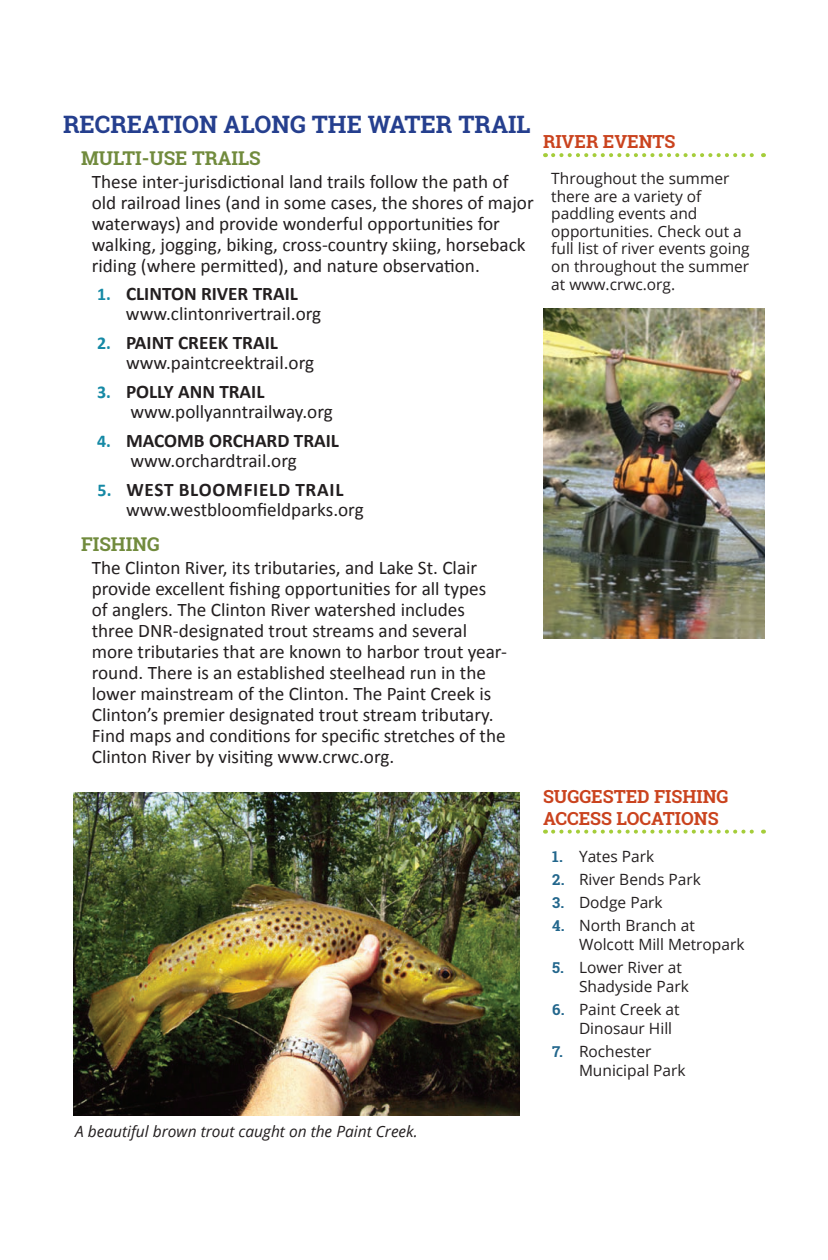
<style>
.page{position:relative;width:828px;height:1260px;background:#fff}
.page>*{position:absolute;margin:0;border:0;box-sizing:border-box;transform-origin:0 0}
.Header_1{font:700 24px "Roboto Slab";color:#253f8e}
.Body{font:19.2px/21px "Calibri";color:#231f20}
.Header_2_Dark_Green{font:700 19px "Roboto Slab";color:#718b3d}
.Header_sidebar{font:700 18px/22px "Roboto Slab";color:#ca431e}
.body_sidebar{font:15.6px/17.6px "Open Sans";color:#231f20}
.body_sidebar-2{font:italic 15.6px "Open Sans";color:#231f20}
.s1{font-weight:700;font-size:18px;color:#1589a5}
.s2{font-weight:700}
.s3{font-family:"Roboto Slab";font-weight:700;font-size:15px;color:#22668c}
</style>
<div class="page">
<svg style="left:553px;top:830px;width:211px;height:4px"></svg>
<img style="left:73px;top:792px;width:446px;height:323px">
<img style="left:543px;top:309px;width:222px;height:330px">
<svg style="left:553px;top:153px;width:211px;height:4px"></svg>
<p class="Header_1" style="left:63px;top:108px;width:469px">RECREATION ALONG THE WATER TRAIL</p>
<p class="Header_2_Dark_Green" style="left:81px;top:145px;width:181px">MULTI-USE TRAILS</p>
<p class="Body" style="left:92px;top:171px;width:443px">These inter-jurisdictional land trails follow the path of old railroad lines (and in some cases, the shores of major waterways) and provide wonderful opportunities for walking, jogging, biking, cross-country skiing, horseback riding (where permitted), and nature observation.</p>
<p class="Body" style="left:126px;top:283px;width:197px;line-height:20px;text-indent:-29px"><span class="s1">1.</span> <span class="s2">CLINTON RIVER TRAIL </span>www.clintonrivertrail.org</p>
<p class="Body" style="left:126px;top:332px;width:190px;line-height:20px;text-indent:-29px"><span class="s1">2.</span> <span class="s2">PAINT CREEK TRAIL </span>www.paintcreektrail.org</p>
<p class="Body" style="left:130px;top:381px;width:204px;line-height:20px;text-indent:-33px"><span class="s1">3.</span> <span class="s2">POLLY ANN TRAIL </span>www.pollyanntrailway.org</p>
<p class="Body" style="left:97px;top:430px;width:243px;line-height:20px;text-align:center"><span class="s1">4.</span> <span class="s2">MACOMB ORCHARD TRAIL </span>www.orchardtrail.org</p>
<p class="Body" style="left:126px;top:479px;width:239px;line-height:20px;text-indent:-28px"><span class="s1">5.</span> <span class="s2">WEST BLOOMFIELD TRAIL </span>www.westbloomfieldparks.org</p>
<p class="Header_2_Dark_Green" style="left:81px;top:531px;width:80px">FISHING</p>
<p class="Body" style="left:92px;top:557px;width:417px">The Clinton River, its tributaries, and Lake St. Clair provide excellent fishing opportunities for all types of anglers. The Clinton River watershed includes three DNR-designated trout streams and several more tributaries that are known to harbor trout year&shy;round. There is an established steelhead run in the lower mainstream of the Clinton. The Paint Creek is Clinton’s premier designated trout stream tributary.<br>Find maps and conditions for specific stretches of the Clinton River by visiting www.crwc.org.</p>
<p class="Header_sidebar" style="left:543px;top:131px;width:134px">RIVER EVENTS</p>
<p class="body_sidebar" style="left:551px;top:169px;width:200px">Throughout the summer there are a variety of paddling events and opportunities. Check out a full list of river events going on throughout the summer at www.crwc.org.</p>
<p class="Header_sidebar" style="left:543px;top:785px;width:187px">SUGGESTED FISHING<br>ACCESS LOCATIONS</p>
<p class="body_sidebar" style="left:552px;top:847px;width:104px"><span class="s3">1.</span> Yates Park</p>
<p class="body_sidebar" style="left:552px;top:870px;width:150px"><span class="s3">2.</span> River Bends Park</p>
<p class="body_sidebar" style="left:552px;top:893px;width:112px"><span class="s3">3.</span> Dodge Park</p>
<p class="body_sidebar" style="left:579px;top:916px;width:167px;line-height:18.6px;text-indent:-27px"><span class="s3">4.</span> North Branch at<br>Wolcott Mill Metropark</p>
<p class="body_sidebar" style="left:579px;top:958px;width:111px;line-height:18.6px;text-indent:-27px"><span class="s3">5.</span> Lower River at<br>Shadyside Park</p>
<p class="body_sidebar" style="left:579px;top:1000px;width:102px;line-height:18.6px;text-indent:-27px"><span class="s3">6.</span> Paint Creek at<br>Dinosaur Hill</p>
<p class="body_sidebar" style="left:579px;top:1042px;width:108px;line-height:18.6px;text-indent:-27px"><span class="s3">7.</span> Rochester<br>Municipal Park</p>
<p class="body_sidebar-2" style="left:75px;top:1121px;width:344px">A beautiful brown trout caught on the Paint Creek.</p>
</div>
